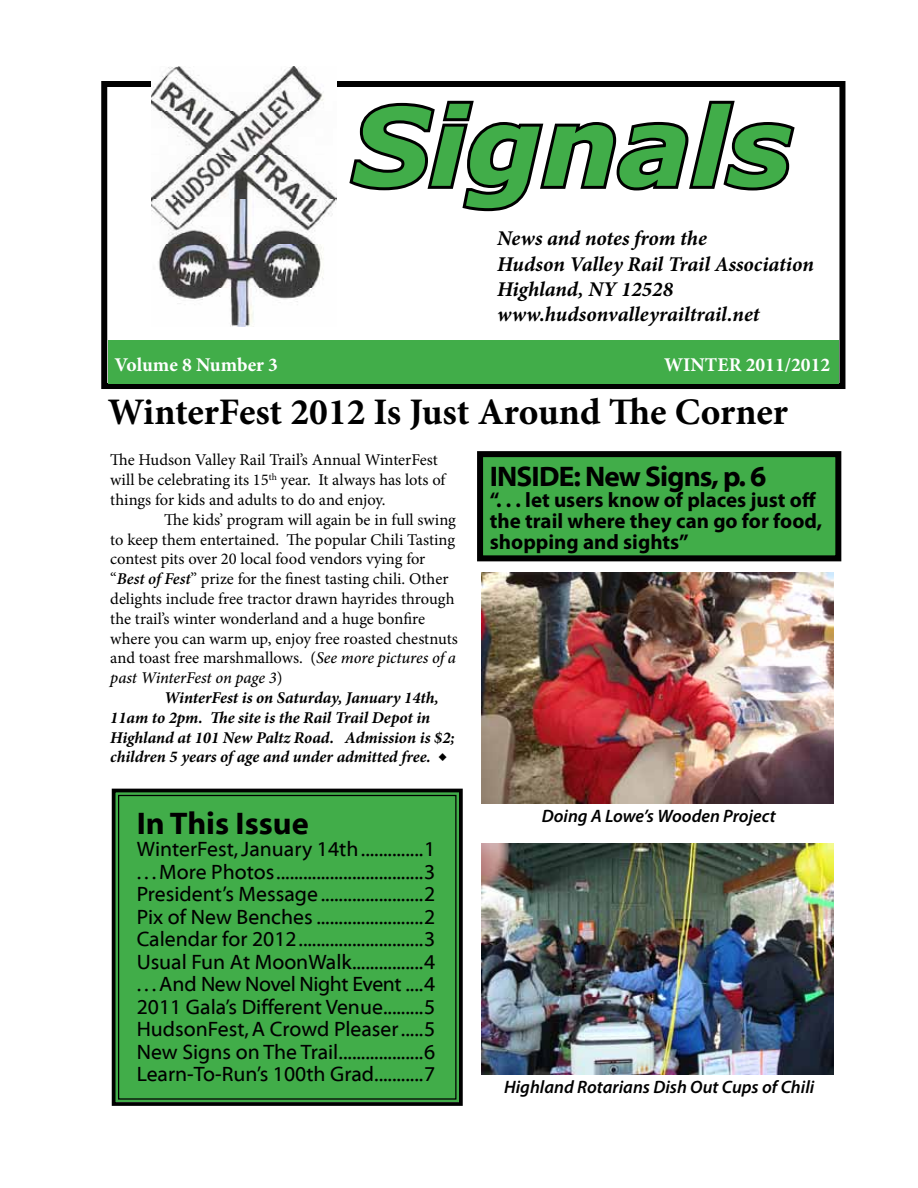
<style>
.page{position:relative;width:918px;height:1188px;background:#fff}
.page>*{position:absolute;margin:0;border:0;box-sizing:border-box;transform-origin:0 0}
.t1{font:italic 700 108px "Verdana";color:#41ad49}
.t2{font:700 37.5px "Minion Pro";letter-spacing:-.005em;color:#000}
.t3{font:31.5px "Myriad Bd Web";color:#000}
.t4{font:700 28.5px "Myriad Web Pro";letter-spacing:-.03em;color:#000}
.t5{font:21px/22.5px "Myriad Web";color:#000;text-align:justify}
.t6{font:italic 700 21px/25.2px "Minion Pro";color:#000}
.t7{font:700 21px/21px "Myriad Pro";color:#000}
.t8{font:700 19.5px "Minion Pro";color:#fff}
.t9{font:italic 600 18px "Myriad Pro";color:#000}
.t10{font:16.5px/19.8px "Minion Pro";color:#000}
.t11{font:italic 700 16.5px/19.8px "Minion Pro";letter-spacing:-.005em;color:#000}
.s1{font-weight:600;font-style:italic}
.s2{font-weight:500;font-style:italic}
.s3{font-size:19.5px}
</style>
<div class="page">
<div style="left:101px;top:81px;width:744px;height:308px;border:6px solid #000"></div>
<svg style="left:349px;top:100px;width:446px;height:112px"></svg>
<img style="left:152px;top:67px;width:185px;height:259px">
<svg style="left:111px;top:788px;width:352px;height:318px;background:#317b36"></svg>
<div style="left:118px;top:795px;width:339px;height:305px;border:1px solid #000"></div>
<div style="left:121px;top:811px;width:324px;height:284px;background:#41ad49"></div>
<div style="left:480px;top:454px;width:358px;height:104px;background:#41ad49"></div>
<div style="left:477px;top:451px;width:364px;height:110px;border:6px solid #000"></div>
<div style="left:108px;top:340px;width:731px;height:44px;background:#41ad49"></div>
<img style="left:482px;top:843px;width:351px;height:231px">
<img style="left:482px;top:573px;width:351px;height:231px">
<h1 class="t1" style="left:352px;top:70px;width:441px">Signals</h1>
<p class="t6" style="left:497px;top:226px;width:318px">News and notes from the<br>Hudson Valley Rail Trail Association<br>Highland, NY 12528 www.hudsonvalleyrailtrail.net</p>
<p class="t8" style="left:115px;top:351px;width:165px">Volume 8 Number 3</p>
<p class="t8" style="left:664px;top:351px;width:168px">WINTER 2011/2012</p>
<h2 class="t2" style="left:108px;top:386px;width:681px">WinterFest 2012 Is Just Around The Corner</h2>
<p class="t10" style="left:110px;top:450px;width:337px">The Hudson Valley Rail Trail’s Annual WinterFest will be celebrating its 15<sup>th</sup> year. It always has lots of things for kids and adults to do and enjoy.</p>
<p class="t10" style="left:110px;top:510px;width:349px;text-indent:54px">The kids’ program will again be in full swing to keep them entertained. The popular Chili Tasting contest pits over 20 local food vendors vying for “<span class="s1">Best of Fest</span>” prize for the finest tasting chili. Other delights include free tractor drawn hayrides through the trail’s winter wonderland and a huge bonfire where you can warm up, enjoy free roasted chestnuts and toast free marshmallows. (<span class="s2">See more pictures of a past WinterFest on page 3</span>)</p>
<p class="t11" style="left:110px;top:688px;width:346px;text-indent:54px">WinterFest is on Saturday, January 14th, 11am to 2pm. The site is the Rail Trail Depot in Highland at 101 New Paltz Road. Admission is $2; children 5 years of age and under admitted free. <span class="s3">◆</span></p>
<h3 class="t3" style="left:137px;top:806px;width:174px">In This Issue</h3>
<p class="t5" style="left:137px;top:839px;width:300px">WinterFest, January 14th..............1 . . . More Photos.................................3<br>President’s Message .......................2<br>Pix of New Benches ........................2<br>Calendar for 2012............................3<br>Usual Fun At MoonWalk................4 . . . And New Novel Night Event ....4<br>2011 Gala’s Different Venue.........5<br>HudsonFest, A Crowd Pleaser.....5<br>New Signs on The Trail...................6<br>Learn-To-Run’s 100th Grad...........7</p>
<h3 class="t4" style="left:490px;top:460px;width:278px">INSIDE: New Signs, p. 6</h3>
<p class="t7" style="left:490px;top:488px;width:334px">“. . . let users know of places just off the trail where they can go for food, shopping and sights”</p>
<p class="t9" style="left:542px;top:805px;width:236px">Doing A Lowe’s Wooden Project</p>
<p class="t9" style="left:504px;top:1075px;width:312px">Highland Rotarians Dish Out Cups of Chili</p>
</div>
